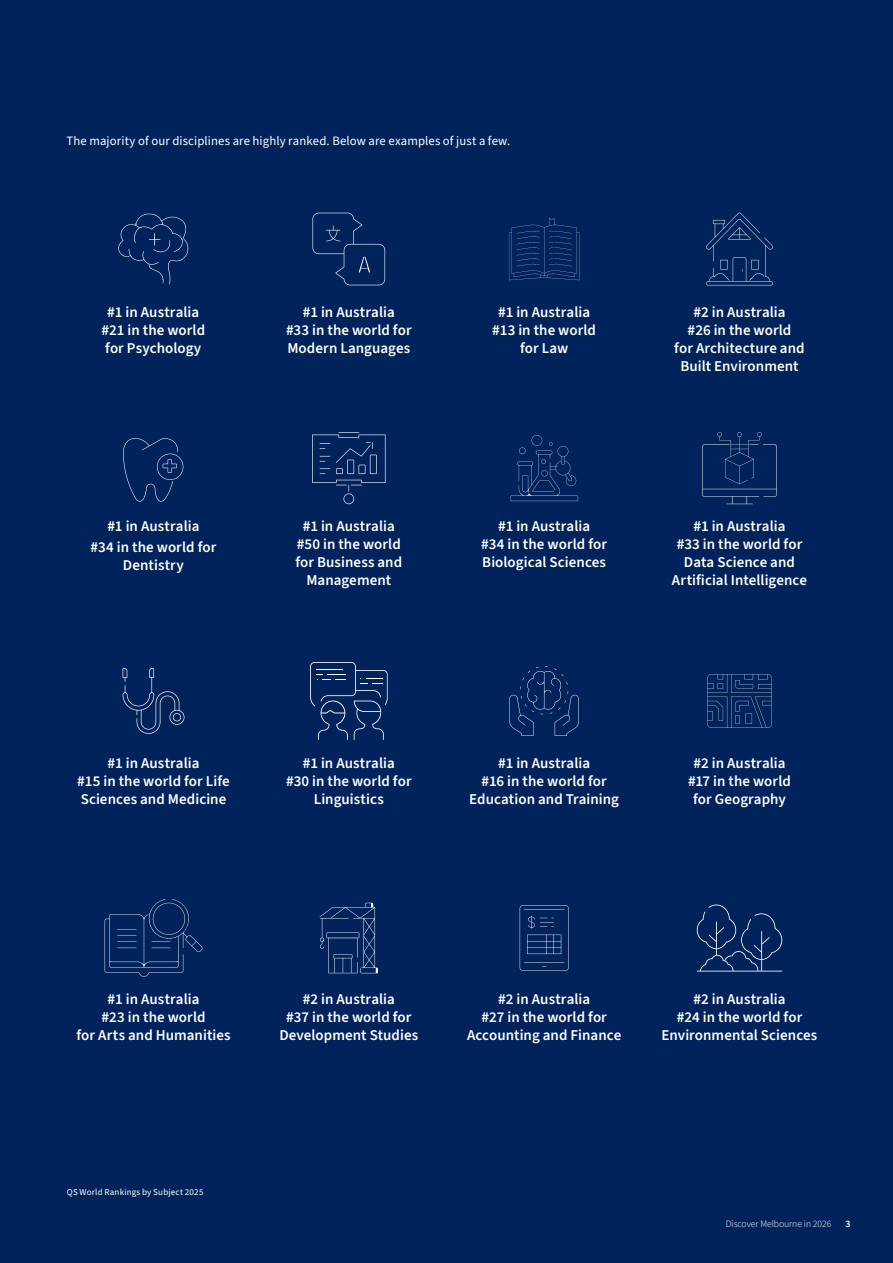
<style>
.page{position:relative;width:893px;height:1263px;background:#00235c}
.page>*{position:absolute;margin:0;border:0;box-sizing:border-box;transform-origin:0 0}
.UoM_2026_-_Icon_Heading_White{font:600 15px/18px "Source Sans 3";letter-spacing:.005em;color:#fff;text-align:center}
.UoM_2026_-_Heading_4_White{font:12.75px "Source Sans 3";letter-spacing:.01em;color:#fff}
.t1{font:300 9.75px "Source Sans 3";letter-spacing:-.01em;color:#fff}
.t2{font:600 9.75px "Source Sans 3";color:#fff}
.UoM_2026_-_Footnotes_Black{font:9px "Source Sans 3";letter-spacing:.02em;color:#fff}
</style>
<div class="page">
<svg style="left:118px;top:214px;width:70px;height:70px"></svg>
<svg style="left:509px;top:218px;width:70px;height:62px"></svg>
<svg style="left:312px;top:213px;width:73px;height:72px"></svg>
<svg style="left:706px;top:212px;width:67px;height:73px"></svg>
<svg style="left:312px;top:432px;width:73px;height:72px"></svg>
<svg style="left:702px;top:432px;width:75px;height:72px"></svg>
<svg style="left:510px;top:435px;width:68px;height:66px"></svg>
<svg style="left:105px;top:899px;width:97px;height:78px"></svg>
<svg style="left:520px;top:905px;width:49px;height:66px"></svg>
<svg style="left:697px;top:904px;width:85px;height:67px"></svg>
<svg style="left:320px;top:903px;width:58px;height:70px"></svg>
<svg style="left:509px;top:666px;width:70px;height:70px"></svg>
<svg style="left:707px;top:674px;width:65px;height:54px"></svg>
<svg style="left:123px;top:668px;width:61px;height:66px"></svg>
<svg style="left:310px;top:662px;width:78px;height:78px"></svg>
<svg style="left:123px;top:438px;width:60px;height:64px"></svg>
<h4 class="UoM_2026_-_Heading_4_White" style="left:67px;top:132px;width:445px">The majority of our disciplines are highly ranked. Below are examples of just a few.</h4>
<p class="UoM_2026_-_Icon_Heading_White" style="left:101px;top:303px;width:105px">#1 in Australia #21 in the world for Psychology</p>
<p class="UoM_2026_-_Icon_Heading_White" style="left:286px;top:303px;width:127px">#1 in Australia<br>#33 in the world for<br>Modern Languages</p>
<p class="UoM_2026_-_Icon_Heading_White" style="left:492px;top:303px;width:105px">#1 in Australia #13 in the world for Law</p>
<p class="UoM_2026_-_Icon_Heading_White" style="left:674px;top:303px;width:132px">#2 in Australia<br>#26 in the world<br>for Architecture and<br>Built Environment</p>
<p class="UoM_2026_-_Icon_Heading_White" style="left:107px;top:518px;width:93px">#1 in Australia</p>
<p class="UoM_2026_-_Icon_Heading_White" style="left:91px;top:538px;width:127px">#34 in the world for<br>Dentistry</p>
<p class="UoM_2026_-_Icon_Heading_White" style="left:295px;top:518px;width:108px">#1 in Australia #50 in the world for Business and<br>Management</p>
<p class="UoM_2026_-_Icon_Heading_White" style="left:481px;top:518px;width:127px">#1 in Australia<br>#34 in the world for<br>Biological Sciences</p>
<p class="UoM_2026_-_Icon_Heading_White" style="left:672px;top:518px;width:137px">#1 in Australia<br>#33 in the world for<br>Data Science and<br>Artificial Intelligence</p>
<p class="UoM_2026_-_Icon_Heading_White" style="left:77px;top:755px;width:154px">#1 in Australia<br>#15 in the world for Life<br>Sciences and Medicine</p>
<p class="UoM_2026_-_Icon_Heading_White" style="left:286px;top:755px;width:127px">#1 in Australia<br>#30 in the world for<br>Linguistics</p>
<p class="UoM_2026_-_Icon_Heading_White" style="left:469px;top:755px;width:151px">#1 in Australia<br>#16 in the world for<br>Education and Training</p>
<p class="UoM_2026_-_Icon_Heading_White" style="left:688px;top:755px;width:104px">#2 in Australia #17 in the world for Geography</p>
<p class="UoM_2026_-_Icon_Heading_White" style="left:76px;top:991px;width:156px">#1 in Australia<br>#23 in the world<br>for Arts and Humanities</p>
<p class="UoM_2026_-_Icon_Heading_White" style="left:279px;top:991px;width:140px">#2 in Australia<br>#37 in the world for<br>Development Studies</p>
<p class="UoM_2026_-_Icon_Heading_White" style="left:662px;top:991px;width:157px">#2 in Australia<br>#24 in the world for<br>Environmental Sciences</p>
<p class="UoM_2026_-_Icon_Heading_White" style="left:467px;top:991px;width:156px">#2 in Australia<br>#27 in the world for<br>Accounting and Finance</p>
<p class="UoM_2026_-_Footnotes_Black" style="left:67px;top:1186px;width:138px">QS World Rankings by Subject 2025</p>
<p class="t1" style="left:726px;top:1217px;width:107px">Discover Melbourne in 2026</p>
<p class="t2" style="left:845px;top:1217px;width:7px">3</p>
</div>
